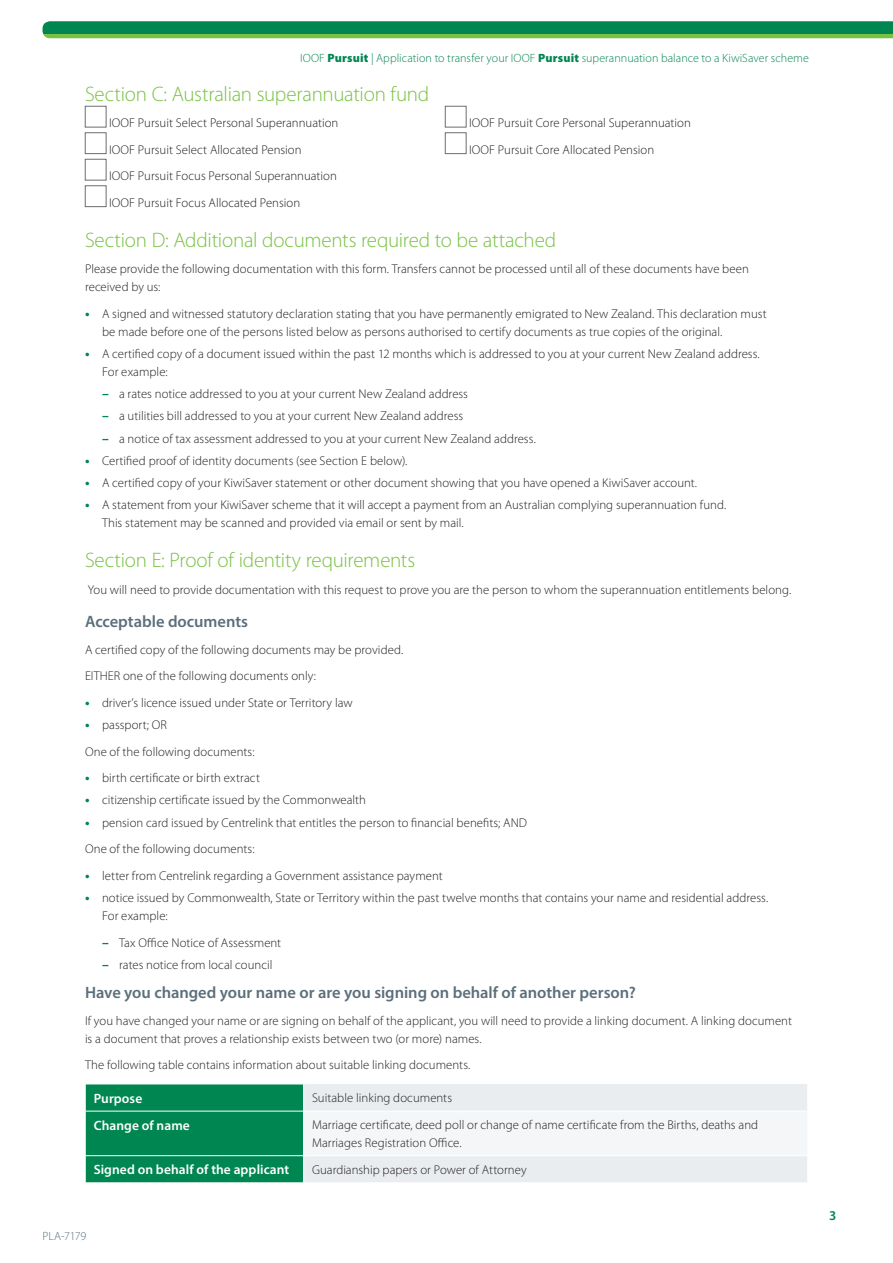
<style>
.page{position:relative;width:893px;height:1263px;background:#fff}
.page>*{position:absolute;margin:0;border:0;box-sizing:border-box;transform-origin:0 0}
.t1{font:300 21px "Myriad Pro";letter-spacing:-.01em;color:#79c142}
.t2{font:600 16.5px "Myriad Pro";color:#5b6f7b}
.t3{font:600 13.5px "Myriad Pro";letter-spacing:.005em;color:#fff}
.t4{font:600 13.5px "Myriad Pro";color:#008751}
.t5{font:300 12.75px/18px "Myriad Pro";letter-spacing:.005em;color:#231f20}
.t6{font:300 12px "Myriad Pro";letter-spacing:.005em;color:#008751}
.t7{font:300 12px "Myriad Pro";letter-spacing:-.015em;color:#5b6f7b}
.s1{font-weight:900}
.s2{font-weight:700;font-size:13.5px;color:#008751}
</style>
<div class="page">
<svg style="left:43px;top:21px;width:850px;height:17px;background:#209650"></svg>
<div style="left:85px;top:106px;width:21px;height:21px;background:#fff;border:1px solid #6c6d70"></div>
<div style="left:445px;top:106px;width:21px;height:21px;background:#fff;border:1px solid #6c6d70"></div>
<div style="left:85px;top:133px;width:21px;height:21px;background:#fff;border:1px solid #6c6d70"></div>
<div style="left:445px;top:133px;width:21px;height:21px;background:#fff;border:1px solid #6c6d70"></div>
<div style="left:85px;top:159px;width:21px;height:21px;background:#fff;border:1px solid #6c6d70"></div>
<div style="left:85px;top:186px;width:21px;height:21px;background:#fff;border:1px solid #6c6d70"></div>
<div style="left:304px;top:1084px;width:503px;height:98px;background:#eaedf0"></div>
<div style="left:304px;top:1111px;width:504px;height:45px;background:#f4f6f7"></div>
<hr style="left:304px;top:1111px;width:504px;height:1px;background:#fff">
<hr style="left:807px;top:1111px;width:1px;height:44px;background:#fff">
<hr style="left:304px;top:1155px;width:504px;height:1px;background:#fff">
<div style="left:85px;top:1084px;width:219px;height:99px;background:#008751"></div>
<p class="t6" style="left:300px;top:51px;width:510px">IOOF <span class="s1">Pursuit</span> | Application to transfer your IOOF <span class="s1">Pursuit</span> superannuation balance to a KiwiSaver scheme</p>
<h1 class="t1" style="left:85px;top:81px;width:346px">Section C: Australian superannuation fund</h1>
<p class="t5" style="left:109px;top:114px;width:231px">IOOF Pursuit Select Personal Superannuation</p>
<p class="t5" style="left:469px;top:114px;width:223px">IOOF Pursuit Core Personal Superannuation</p>
<p class="t5" style="left:109px;top:140px;width:194px">IOOF Pursuit Select Allocated Pension</p>
<p class="t5" style="left:469px;top:140px;width:187px">IOOF Pursuit Core Allocated Pension</p>
<p class="t5" style="left:109px;top:163px;width:229px;line-height:26.5px">IOOF Pursuit Focus Personal Superannuation<br>IOOF Pursuit Focus Allocated Pension</p>
<h1 class="t1" style="left:85px;top:227px;width:473px">Section D: Additional documents required to be attached</h1>
<p class="t5" style="left:85px;top:260px;width:665px">Please provide the following documentation with this form. Transfers cannot be processed until all of these documents have been received by us:</p>
<p class="t5" style="left:102px;top:304px;width:666px;text-indent:-17px"><span class="s2">•</span> A signed and witnessed statutory declaration stating that you have permanently emigrated to New Zealand. This declaration must be made before one of the persons listed below as persons authorised to certify documents as true copies of the original.</p>
<p class="t5" style="left:102px;top:344px;width:659px;text-indent:-17px"><span class="s2">•</span> A certified copy of a document issued within the past 12 months which is addressed to you at your current New Zealand address.<br>For example:</p>
<p class="t5" style="left:102px;top:385px;width:367px"><span class="s2">–</span> a rates notice addressed to you at your current New Zealand address</p>
<p class="t5" style="left:102px;top:407px;width:363px"><span class="s2">–</span> a utilities bill addressed to you at your current New Zealand address</p>
<p class="t5" style="left:102px;top:429px;width:435px"><span class="s2">–</span> a notice of tax assessment addressed to you at your current New Zealand address.</p>
<p class="t5" style="left:85px;top:451px;width:324px"><span class="s2">•</span> Certified proof of identity documents (see Section E below).</p>
<p class="t5" style="left:85px;top:474px;width:614px"><span class="s2">•</span> A certified copy of your KiwiSaver statement or other document showing that you have opened a KiwiSaver account.</p>
<p class="t5" style="left:102px;top:496px;width:626px;text-indent:-17px"><span class="s2">•</span> A statement from your KiwiSaver scheme that it will accept a payment from an Australian complying superannuation fund.<br>This statement may be scanned and provided via email or sent by mail.</p>
<h1 class="t1" style="left:85px;top:547px;width:332px">Section E: Proof of identity requirements</h1>
<p class="t5" style="left:88px;top:580px;width:705px">You will need to provide documentation with this request to prove you are the person to whom the superannuation entitlements belong.</p>
<p class="t2" style="left:85px;top:611px;width:165px">Acceptable documents</p>
<p class="t5" style="left:85px;top:636px;width:320px;line-height:26.5px">A certified copy of the following documents may be provided.<br>EITHER one of the following documents only:</p>
<p class="t5" style="left:85px;top:693px;width:269px"><span class="s2">•</span> driver’s licence issued under State or Territory law</p>
<p class="t5" style="left:85px;top:711px;width:171px;line-height:26.5px"><span class="s2">•</span> passport; OR<br>One of the following documents:</p>
<p class="t5" style="left:85px;top:769px;width:176px"><span class="s2">•</span> birth certificate or birth extract</p>
<p class="t5" style="left:85px;top:791px;width:282px"><span class="s2">•</span> citizenship certificate issued by the Commonwealth</p>
<p class="t5" style="left:85px;top:809px;width:443px;line-height:26.5px"><span class="s2">•</span> pension card issued by Centrelink that entitles the person to financial benefits; AND<br>One of the following documents:</p>
<p class="t5" style="left:85px;top:866px;width:359px"><span class="s2">•</span> letter from Centrelink regarding a Government assistance payment</p>
<p class="t5" style="left:102px;top:889px;width:668px;text-indent:-17px"><span class="s2">•</span> notice issued by Commonwealth, State or Territory within the past twelve months that contains your name and residential address.<br>For example:</p>
<p class="t5" style="left:102px;top:933px;width:181px"><span class="s2">–</span> Tax Office Notice of Assessment</p>
<p class="t5" style="left:102px;top:955px;width:172px"><span class="s2">–</span> rates notice from local council</p>
<p class="t2" style="left:85px;top:982px;width:552px">Have you changed your name or are you signing on behalf of another person?</p>
<p class="t5" style="left:85px;top:1011px;width:708px">If you have changed your name or are signing on behalf of the applicant, you will need to provide a linking document. A linking document is a document that proves a relationship exists between two (or more) names.</p>
<p class="t5" style="left:85px;top:1056px;width:387px">The following table contains information about suitable linking documents.</p>
<p class="t3" style="left:94px;top:1089px;width:50px">Purpose</p>
<p class="t5" style="left:312px;top:1089px;width:142px">Suitable linking documents</p>
<p class="t3" style="left:94px;top:1116px;width:98px">Change of name</p>
<p class="t5" style="left:312px;top:1116px;width:448px">Marriage certificate, deed poll or change of name certificate from the Births, deaths and<br>Marriages Registration Office.</p>
<p class="t3" style="left:94px;top:1161px;width:197px">Signed on behalf of the applicant</p>
<p class="t5" style="left:312px;top:1160px;width:216px">Guardianship papers or Power of Attorney</p>
<p class="t7" style="left:43px;top:1229px;width:45px">PLA-7179</p>
<p class="t4" style="left:829px;top:1207px;width:9px">3</p>
</div>
